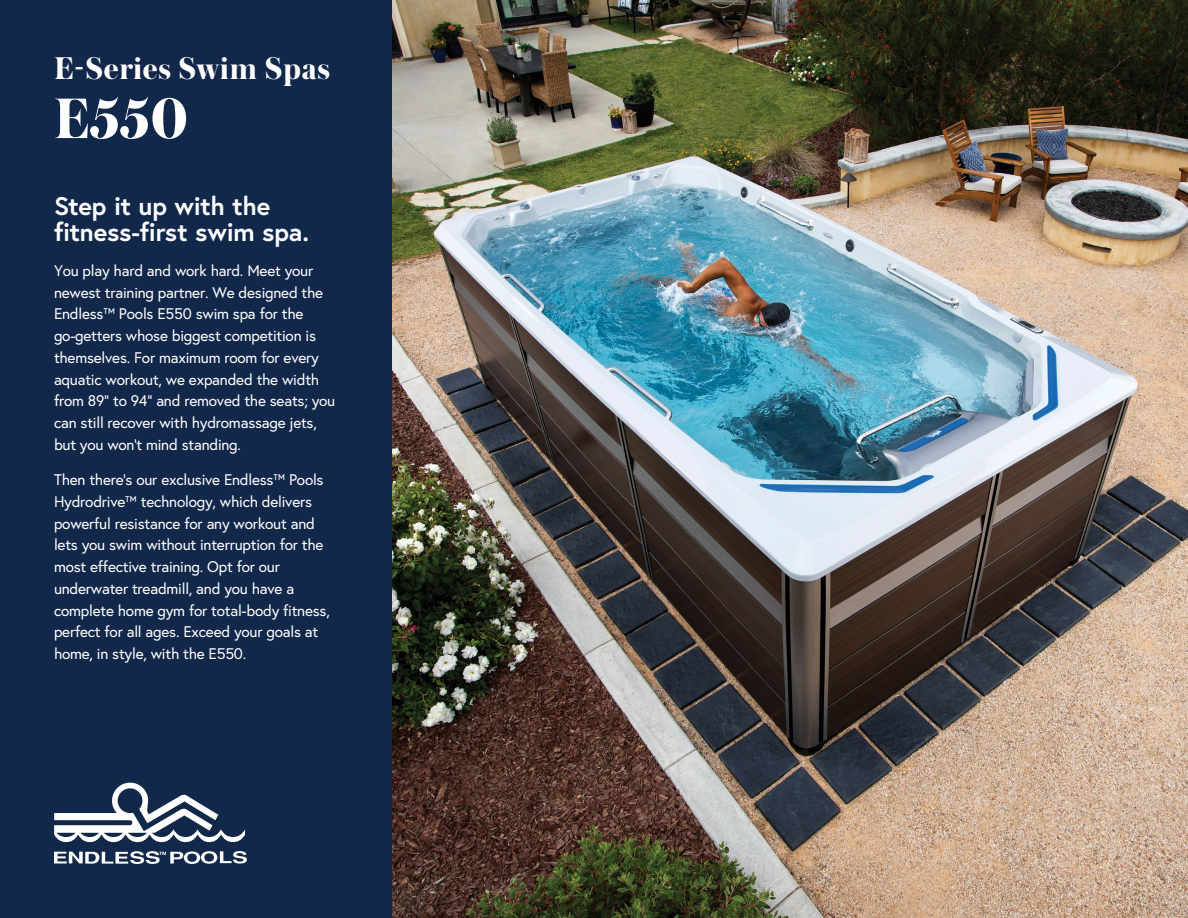
<style>
.page{position:relative;width:1188px;height:918px;background:#fff}
.page>*{position:absolute;margin:0;border:0;box-sizing:border-box;transform-origin:0 0}
.t1{font:700 60px "Austin";color:#fff}
.t2{font:700 33px "Austin";letter-spacing:.025em;color:#fff}
.t3{font:700 25.5px/25.5px "Europa";letter-spacing:-.015em;color:#fff}
.t4{font:15.3px/21.8px "Europa";letter-spacing:-.015em;color:#fff}
</style>
<div class="page">
<img style="left:392px;top:0;width:796px;height:918px">
<div style="left:0;top:0;width:392px;height:918px;background:#12284b"></div>
<svg style="left:54px;top:783px;width:191px;height:59px"></svg>
<svg style="left:54px;top:851px;width:193px;height:13px"></svg>
<h2 class="t2" style="left:54px;top:44px;width:278px">E-Series Swim Spas</h2>
<h1 class="t1" style="left:54px;top:76px;width:135px">E550</h1>
<h3 class="t3" style="left:54px;top:193px;width:257px">Step it up with the fitness-first swim spa.</h3>
<p class="t4" style="left:54px;top:260px;width:283px">You play hard and work hard. Meet your newest training partner. We designed the Endless™ Pools E550 swim spa for the go-getters whose biggest competition is themselves. For maximum room for every aquatic workout, we expanded the width from 89” to 94” and removed the seats; you can still recover with hydromassage jets, but you won’t mind standing.</p>
<p class="t4" style="left:54px;top:469px;width:277px">Then there’s our exclusive Endless™ Pools Hydrodrive™ technology, which delivers powerful resistance for any workout and lets you swim without interruption for the most effective training. Opt for our underwater treadmill, and you have a complete home gym for total-body fitness, perfect for all ages. Exceed your goals at home, in style, with the E550.</p>
</div>
